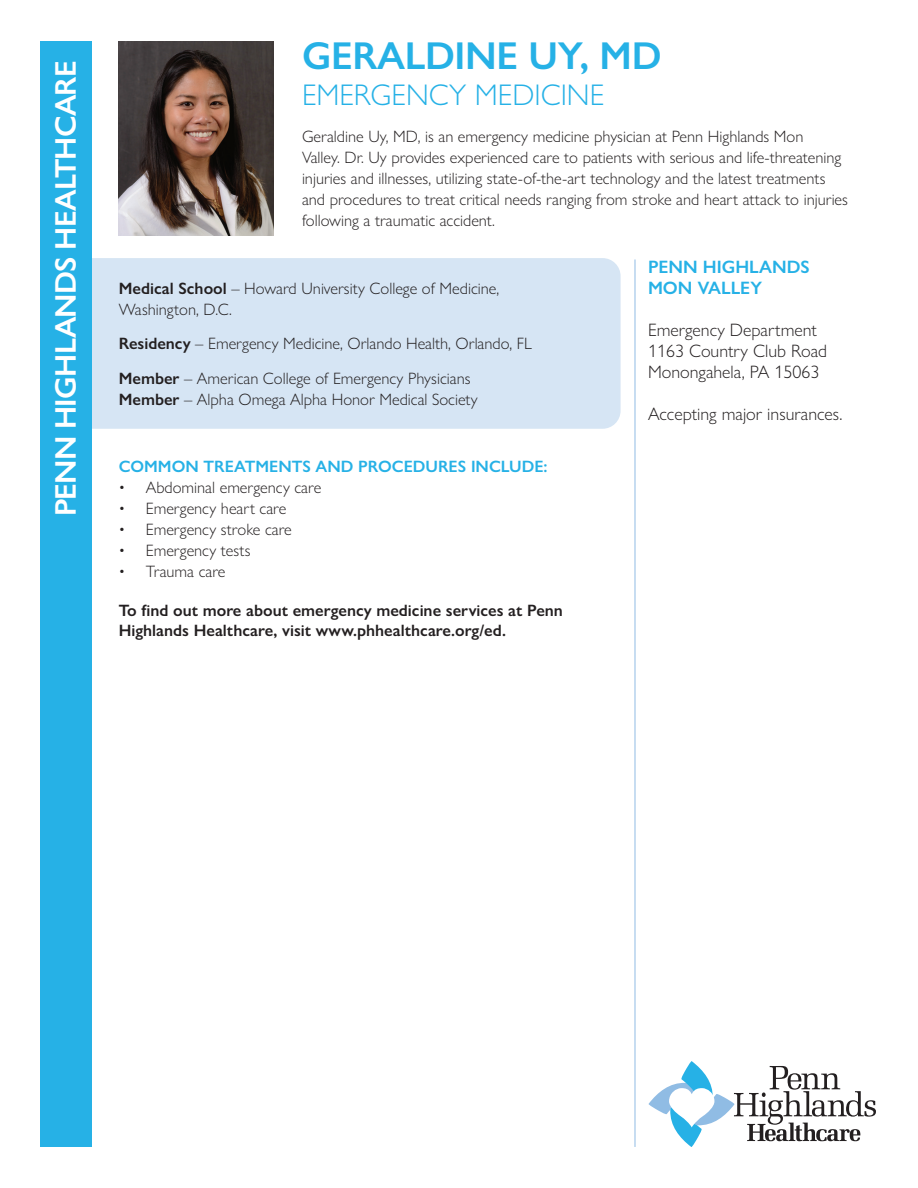
<style>
.page{position:relative;width:918px;height:1188px;background:#fff}
.page>*{position:absolute;margin:0;border:0;box-sizing:border-box;transform-origin:0 0}
.t1{font:600 39px "Gill Sans Nova";letter-spacing:-.01em;color:#26b1e6}
.t2{font:600 30px "Gill Sans Nova";letter-spacing:-.025em;color:#fff}
.t3{font:300 30px "Gill Sans Nova";color:#26b1e6}
.t4{font:300 18px "Gill Sans Nova";color:#231f20}
.t5{font:600 18px "Gill Sans Nova";color:#26b1e6}
.t6{font:300 16.5px/21px "Gill Sans Nova";color:#231f20}
.t7{font:600 16.5px/19.5px "Gill Sans Nova";color:#231f20}
.t8{font:600 16.5px "Gill Sans Nova";color:#26b1e6}
.s1{font-weight:600}
</style>
<div class="page">
<img style="left:119px;top:41px;width:154px;height:194px">
<div style="left:59px;top:258px;width:562px;height:171px;background:#d6e5f4;border-radius:18px"></div>
<div style="left:41px;top:41px;width:51px;height:1106px;background:#26b1e6"></div>
<hr style="left:635px;top:260px;width:1px;height:887px;background:#90bce4">
<svg style="left:648px;top:1061px;width:228px;height:86px"></svg>
<p class="t2" style="left:47px;top:516px;width:457px;rotate:-90deg">PENN HIGHLANDS HEALTHCARE</p>
<p class="t1" style="left:302px;top:32px;width:361px">GERALDINE UY, MD</p>
<p class="t3" style="left:302px;top:77px;width:304px">EMERGENCY MEDICINE</p>
<p class="t6" style="left:302px;top:125px;width:548px">Geraldine Uy, MD, is an emergency medicine physician at Penn Highlands Mon<br>Valley. Dr. Uy provides experienced care to patients with serious and life-threatening injuries and illnesses, utilizing state-of-the-art technology and the latest treatments and procedures to treat critical needs ranging from stroke and heart attack to injuries following a traumatic accident.</p>
<p class="t6" style="left:119px;top:278px;width:382px"><span class="s1">Medical School</span> – Howard University College of Medicine,<br>Washington, D.C.</p>
<p class="t6" style="left:119px;top:333px;width:415px"><span class="s1">Residency</span> – Emergency Medicine, Orlando Health, Orlando, FL</p>
<p class="t6" style="left:119px;top:368px;width:361px"><span class="s1">Member</span> – American College of Emergency Physicians<br><span class="s1">Member</span> – Alpha Omega Alpha Honor Medical Society</p>
<p class="t8" style="left:119px;top:456px;width:430px">COMMON TREATMENTS AND PROCEDURES INCLUDE:</p>
<p class="t6" style="left:119px;top:477px;width:204px">• Abdominal emergency care</p>
<p class="t6" style="left:119px;top:498px;width:169px">• Emergency heart care</p>
<p class="t6" style="left:119px;top:519px;width:175px">• Emergency stroke care</p>
<p class="t6" style="left:119px;top:540px;width:133px">• Emergency tests</p>
<p class="t6" style="left:119px;top:561px;width:108px">• Trauma care</p>
<p class="t7" style="left:119px;top:601px;width:446px">To find out more about emergency medicine services at Penn<br>Highlands Healthcare, visit www.phhealthcare.org/ed.</p>
<p class="t5" style="left:648px;top:255px;width:163px">PENN HIGHLANDS</p>
<p class="t5" style="left:648px;top:276px;width:116px">MON VALLEY</p>
<p class="t4" style="left:648px;top:319px;width:171px">Emergency Department</p>
<p class="t4" style="left:648px;top:340px;width:181px">1163 Country Club Road</p>
<p class="t4" style="left:648px;top:361px;width:173px">Monongahela, PA 15063</p>
<p class="t4" style="left:648px;top:403px;width:196px">Accepting major insurances.</p>
</div>
